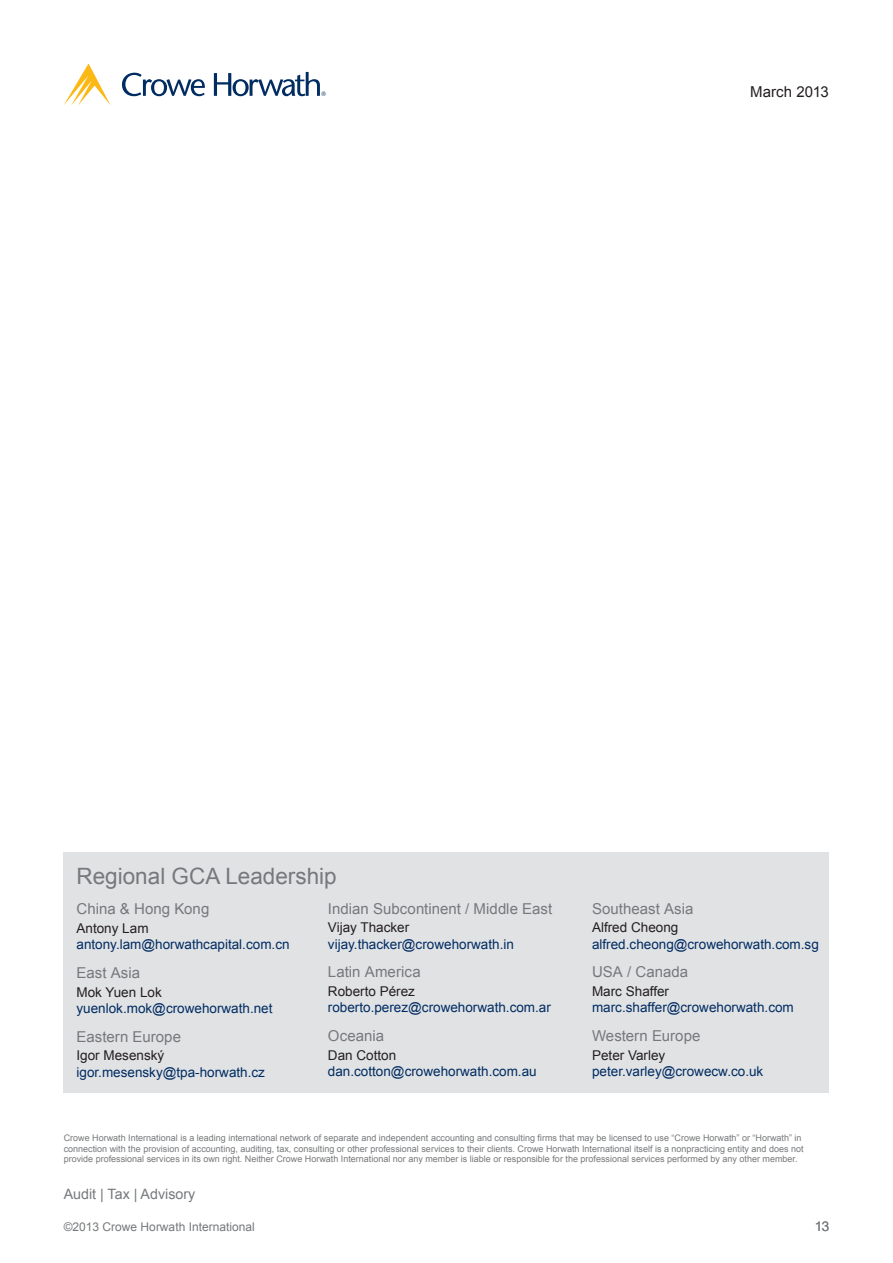
<style>
.page{position:relative;width:893px;height:1263px;background:#fff}
.page>*{position:absolute;margin:0;border:0;box-sizing:border-box;transform-origin:0 0}
.t1{font:22.5px "Arial";color:#76787b}
.t2{font:15px "Arial";letter-spacing:.005em;color:#76787b}
.t3{font:15px "Arial";color:#231f20}
.t4{font:14.25px "Arial";color:#76787b}
.t5{font:13.5px "Arial";color:#002c62}
.t6{font:13.5px "Arial";color:#231f20}
.t7{font:300 13.5px "Helvetica Neue";color:#76787b}
.t8{font:12px "Arial";color:#76787b}
.t9{font:9px/10.8px "Arial";color:#76787b}
.t10{font:6.3px "News Gothic BT";color:#002c62}
</style>
<div class="page">
<svg style="left:122px;top:73px;width:83px;height:23px"></svg>
<svg style="left:214px;top:72px;width:106px;height:24px"></svg>
<svg style="left:64px;top:64px;width:46px;height:41px"></svg>
<div style="left:64px;top:852px;width:765px;height:241px;background:#e1e2e4"></div>
<p class="t10" style="left:321px;top:90px;width:7px">®</p>
<h2 class="t3" style="left:750px;top:82px;width:80px">March 2013</h2>
<h1 class="t1" style="left:77px;top:861px;width:262px">Regional GCA Leadership</h1>
<h2 class="t2" style="left:77px;top:899px;width:134px">China &amp; Hong Kong</h2>
<h3 class="t6" style="left:77px;top:919px;width:74px">Antony Lam</h3>
<h3 class="t5" style="left:77px;top:936px;width:215px">antony.lam@horwathcapital.com.cn</h3>
<h2 class="t2" style="left:77px;top:963px;width:65px">East Asia</h2>
<h3 class="t6" style="left:77px;top:983px;width:87px">Mok Yuen Lok</h3>
<h3 class="t5" style="left:77px;top:999px;width:198px">yuenlok.mok@crowehorwath.net</h3>
<h2 class="t2" style="left:77px;top:1026px;width:106px">Eastern Europe</h2>
<h3 class="t6" style="left:77px;top:1047px;width:89px">Igor Mesenský</h3>
<h3 class="t5" style="left:77px;top:1063px;width:190px">igor.mesensky@tpa-horwath.cz</h3>
<h2 class="t2" style="left:328px;top:898px;width:226px">Indian Subcontinent / Middle East</h2>
<h3 class="t6" style="left:328px;top:918px;width:83px">Vijay Thacker</h3>
<h3 class="t5" style="left:328px;top:935px;width:188px">vijay.thacker@crowehorwath.in</h3>
<h2 class="t2" style="left:328px;top:962px;width:94px">Latin America</h2>
<h3 class="t6" style="left:328px;top:982px;width:89px">Roberto Pérez</h3>
<h3 class="t5" style="left:328px;top:999px;width:225px">roberto.perez@crowehorwath.com.ar</h3>
<h2 class="t2" style="left:328px;top:1026px;width:58px">Oceania</h2>
<h3 class="t6" style="left:328px;top:1046px;width:70px">Dan Cotton</h3>
<h3 class="t5" style="left:328px;top:1062px;width:210px">dan.cotton@crowehorwath.com.au</h3>
<h2 class="t2" style="left:592px;top:898px;width:103px">Southeast Asia</h2>
<h3 class="t6" style="left:592px;top:918px;width:88px">Alfred Cheong</h3>
<h3 class="t5" style="left:592px;top:935px;width:228px">alfred.cheong@crowehorwath.com.sg</h3>
<h2 class="t2" style="left:592px;top:962px;width:98px">USA / Canada</h2>
<h3 class="t6" style="left:592px;top:982px;width:79px">Marc Shaffer</h3>
<h3 class="t5" style="left:592px;top:999px;width:203px">marc.shaffer@crowehorwath.com</h3>
<h2 class="t2" style="left:592px;top:1026px;width:110px">Western Europe</h2>
<h3 class="t6" style="left:592px;top:1046px;width:75px">Peter Varley</h3>
<h3 class="t5" style="left:592px;top:1062px;width:173px">peter.varley@crowecw.co.uk</h3>
<p class="t9" style="left:64px;top:1132px;width:741px">Crowe Horwath International is a leading international network of separate and independent accounting and consulting firms that may be licensed to use “Crowe Horwath” or “Horwath” in connection with the provision of accounting, auditing, tax, consulting or other professional services to their clients. Crowe Horwath International itself is a nonpracticing entity and does not provide professional services in its own right. Neither Crowe Horwath International nor any member is liable or responsible for the professional services performed by any other member.</p>
<h3 class="t4" style="left:64px;top:1185px;width:133px">Audit | Tax | Advisory</h3>
<h3 class="t8" style="left:64px;top:1219px;width:192px">©2013 Crowe Horwath International</h3>
<h3 class="t7" style="left:815px;top:1218px;width:16px">13</h3>
</div>
